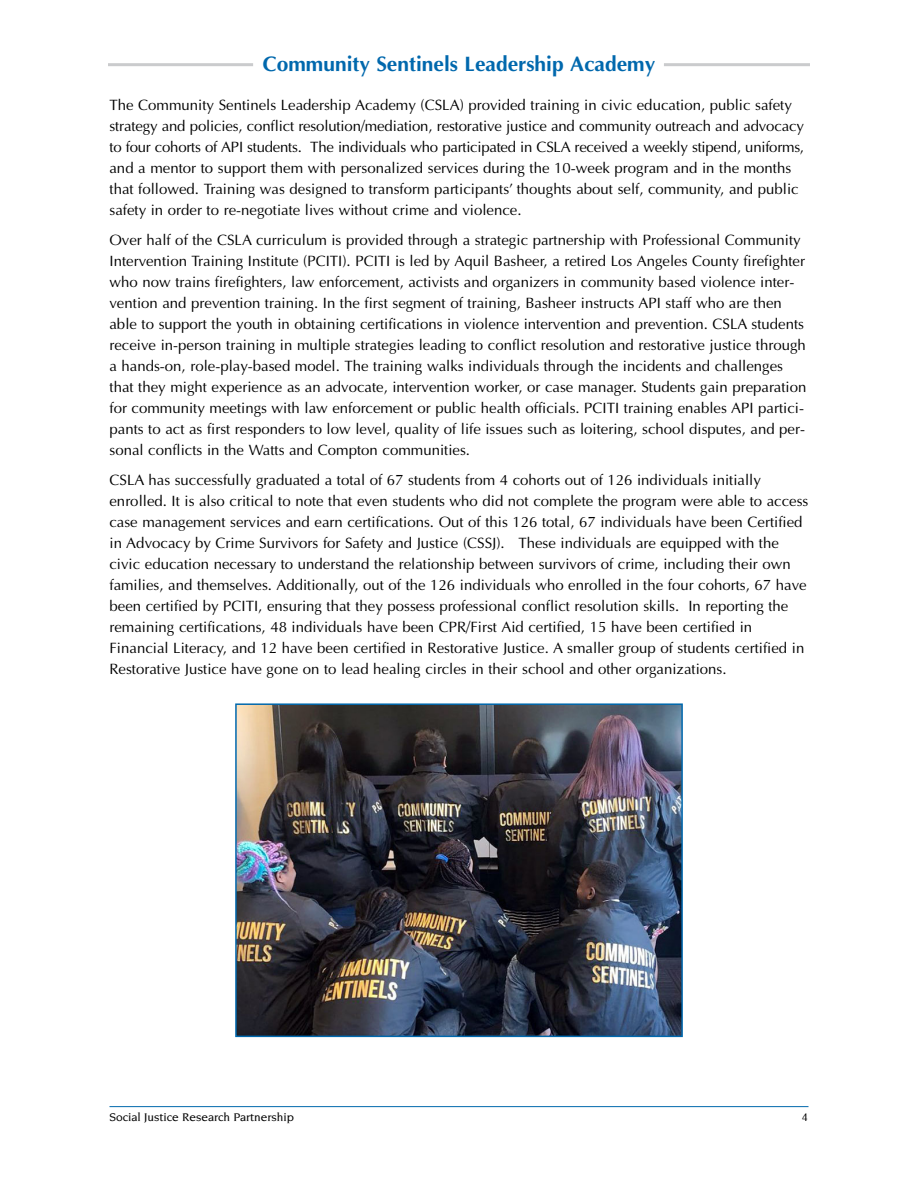
<style>
.page{position:relative;width:918px;height:1188px;background:#fff}
.page>*{position:absolute;margin:0;border:0;box-sizing:border-box;transform-origin:0 0}
.t1{font:700 21px "Optima";color:#0068ad}
.t2{font:15px/21px "Optima";color:#000}
.t3{font:500 12px "Novarese";color:#000}
</style>
<div class="page">
<hr style="left:110px;top:1106px;width:698px;height:1px;background:#0068ad">
<hr style="left:108px;top:63px;width:145px;height:3px;background:#cacbcd">
<hr style="left:664px;top:63px;width:146px;height:3px;background:#cacbcd">
<img style="left:238px;top:706px;width:442px;height:328px">
<div style="left:235px;top:703px;width:448px;height:334px;border:2px solid #0068ad"></div>
<h1 class="t1" style="left:263px;top:55px;width:394px">Community Sentinels Leadership Academy</h1>
<p class="t2" style="left:110px;top:96px;width:696px">The Community Sentinels Leadership Academy (CSLA) provided training in civic education, public safety strategy and policies, conflict resolution/mediation, restorative justice and community outreach and advocacy to four cohorts of API students. The individuals who participated in CSLA received a weekly stipend, uniforms, and a mentor to support them with personalized services during the 10-week program and in the months that followed. Training was designed to transform participants’ thoughts about self, community, and public safety in order to re-negotiate lives without crime and violence.</p>
<p class="t2" style="left:110px;top:231px;width:699px">Over half of the CSLA curriculum is provided through a strategic partnership with Professional Community Intervention Training Institute (PCITI). PCITI is led by Aquil Basheer, a retired Los Angeles County firefighter who now trains firefighters, law enforcement, activists and organizers in community based violence inter&shy;vention and prevention training. In the first segment of training, Basheer instructs API staff who are then able to support the youth in obtaining certifications in violence intervention and prevention. CSLA students receive in-person training in multiple strategies leading to conflict resolution and restorative justice through a hands-on, role-play-based model. The training walks individuals through the incidents and challenges that they might experience as an advocate, intervention worker, or case manager. Students gain preparation for community meetings with law enforcement or public health officials. PCITI training enables API partici&shy;pants to act as first responders to low level, quality of life issues such as loitering, school disputes, and per&shy;sonal conflicts in the Watts and Compton communities.</p>
<p class="t2" style="left:110px;top:471px;width:700px">CSLA has successfully graduated a total of 67 students from 4 cohorts out of 126 individuals initially enrolled. It is also critical to note that even students who did not complete the program were able to access case management services and earn certifications. Out of this 126 total, 67 individuals have been Certified in Advocacy by Crime Survivors for Safety and Justice (CSSJ). These individuals are equipped with the civic education necessary to understand the relationship between survivors of crime, including their own families, and themselves. Additionally, out of the 126 individuals who enrolled in the four cohorts, 67 have been certified by PCITI, ensuring that they possess professional conflict resolution skills. In reporting the remaining certifications, 48 individuals have been CPR/First Aid certified, 15 have been certified in Financial Literacy, and 12 have been certified in Restorative Justice. A smaller group of students certified in Restorative Justice have gone on to lead healing circles in their school and other organizations.</p>
<p class="t3" style="left:110px;top:1113px;width:186px">Social Justice Research Partnership</p>
<p class="t3" style="left:802px;top:1113px;width:7px">4</p>
</div>
